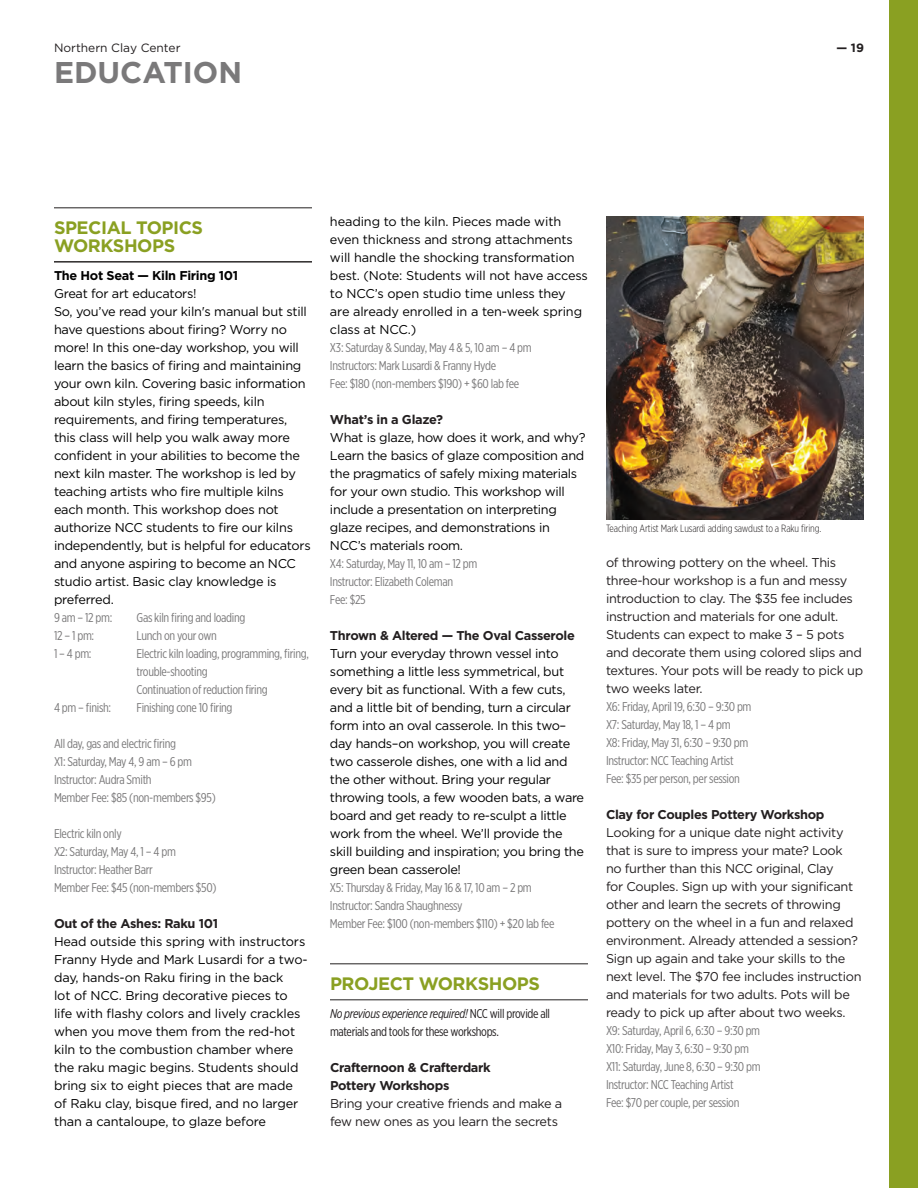
<style>
.page{position:relative;width:918px;height:1188px;background:#fff}
.page>*{position:absolute;margin:0;border:0;box-sizing:border-box;transform-origin:0 0}
.t1{font:700 30px "Gotham";color:#7a797a}
.t2{font:700 18px/18px "Gotham";letter-spacing:-.025em;color:#8aa022}
.body{font:12.75px/18px "Gotham";letter-spacing:-.02em;color:#000}
.body-2{font:12.75px/18px "Gotham X Narrow";letter-spacing:-.025em;color:#7a797a}
.Class_Details{font:12.75px/18px "Gotham";letter-spacing:-.025em;color:#231f20}
.Class_Details-2{font:12.75px "Gotham X Narrow";letter-spacing:-.025em;color:#7a797a}
.body-3{font:700 12.75px "Gotham";letter-spacing:-.025em;color:#231f20}
.t3{font:12.75px/18px "Gotham X Narrow";letter-spacing:-.025em;color:#231f20}
.Class_Title{font:700 12.75px "Gotham";letter-spacing:-.025em;color:#231f20}
.body-4{font:700 12.75px "Gotham";letter-spacing:-.025em;color:#000}
.t4{font:12px "Gotham";color:#231f20}
.t5{font:700 12px "Gotham";color:#231f20}
.photo_caption{font:300 10.5px "Gotham X Narrow";letter-spacing:-.01em;color:#231f20}
.s1{font-family:"Gotham X Narrow"}
.s2{font-style:italic}
</style>
<div class="page">
<hr style="left:54px;top:207px;width:258px;height:1px;background:#231f20">
<hr style="left:54px;top:261px;width:258px;height:1px;background:#231f20">
<hr style="left:330px;top:963px;width:258px;height:1px;background:#231f20">
<hr style="left:330px;top:999px;width:258px;height:1px;background:#231f20">
<div style="left:889px;top:0;width:29px;height:1188px;background:#8aa022"></div>
<img style="left:606px;top:216px;width:258px;height:304px">
<p class="t4" style="left:54px;top:41px;width:128px">Northern Clay Center</p>
<p class="t5" style="left:837px;top:41px;width:29px">— 19</p>
<p class="t1" style="left:54px;top:55px;width:190px">EDUCATION</p>
<p class="t2" style="left:54px;top:218px;width:151px">SPECIAL TOPICS<br>WORKSHOPS</p>
<p class="body-4" style="left:54px;top:268px;width:186px">The Hot Seat — Kiln Firing 101</p>
<p class="body" style="left:54px;top:285px;width:144px">Great for art educators!</p>
<p class="body" style="left:54px;top:303px;width:258px">So, you’ve read your kiln's manual but still have questions about firing? Worry no more! In this one-day workshop, you will learn the basics of firing and maintaining your own kiln. Covering basic information about kiln styles, firing speeds, kiln requirements, and firing temperatures, this class will help you walk away more confident in your abilities to become the next kiln master. The workshop is led by teaching artists who fire multiple kilns each month. This workshop does not authorize NCC students to fire our kilns independently, but is helpful for educators and anyone aspiring to become an NCC studio artist. Basic clay knowledge is preferred.</p>
<p class="body-2" style="left:54px;top:609px;width:60px">9 am – 12 pm:</p>
<p class="body-2" style="left:136px;top:609px;width:110px">Gas kiln firing and loading</p>
<p class="body-2" style="left:54px;top:627px;width:42px">12 – 1 pm:</p>
<p class="body-2" style="left:136px;top:627px;width:82px">Lunch on your own</p>
<p class="body-2" style="left:54px;top:645px;width:39px">1 – 4 pm:</p>
<p class="body-2" style="left:136px;top:645px;width:174px">Electric kiln loading, programming, firing, trouble-shooting</p>
<p class="body-2" style="left:137px;top:681px;width:133px">Continuation of reduction firing</p>
<p class="body-2" style="left:54px;top:699px;width:59px">4 pm – finish:</p>
<p class="body-2" style="left:137px;top:699px;width:98px">Finishing cone 10 firing</p>
<p class="body-2" style="left:54px;top:735px;width:124px">All day, gas and electric firing</p>
<p class="body-2" style="left:54px;top:753px;width:140px">X1: Saturday, May 4, 9 am – 6 pm</p>
<p class="body-2" style="left:54px;top:771px;width:99px">Instructor: Audra Smith</p>
<p class="body-2" style="left:54px;top:789px;width:163px">Member Fee: $85 (non-members $95)</p>
<p class="body-2" style="left:54px;top:825px;width:69px">Electric kiln only</p>
<p class="body-2" style="left:54px;top:843px;width:123px">X2: Saturday, May 4, 1 – 4 pm</p>
<p class="body-2" style="left:54px;top:861px;width:100px">Instructor: Heather Barr</p>
<p class="body-2" style="left:54px;top:879px;width:164px">Member Fee: $45 (non-members $50)</p>
<p class="body-3" style="left:54px;top:916px;width:166px">Out of the Ashes: Raku 101</p>
<p class="body" style="left:54px;top:933px;width:255px">Head outside this spring with instructors Franny Hyde and Mark Lusardi for a two&shy;day, hands-on Raku firing in the back<br>lot of NCC. Bring decorative pieces to life with flashy colors and lively crackles when you move them from the red-hot kiln to the combustion chamber where the raku magic begins. Students should bring six to eight pieces that are made of Raku clay, bisque fired, and no larger than a cantaloupe, to glaze before</p>
<p class="body" style="left:330px;top:213px;width:259px">heading to the kiln. Pieces made with even thickness and strong attachments will handle the shocking transformation best. (Note: Students will not have access to NCC’s open studio time unless they are already enrolled in a ten-week spring class at NCC.)</p>
<p class="body-2" style="left:330px;top:339px;width:203px">X3: Saturday &amp; Sunday, May 4 &amp; 5, 10 am – 4 pm</p>
<p class="body-2" style="left:330px;top:357px;width:168px">Instructors: Mark Lusardi &amp; Franny Hyde</p>
<p class="body-2" style="left:330px;top:375px;width:191px">Fee: $180 (non-members $190) + $60 lab fee</p>
<p class="body-3" style="left:330px;top:412px;width:115px">What’s in a Glaze?</p>
<p class="body" style="left:330px;top:429px;width:257px">What is glaze, how does it work, and why?<br>Learn the basics of glaze composition and the pragmatics of safely mixing materials for your own studio. This workshop will include a presentation on interpreting glaze recipes, and demonstrations in NCC’s materials room<span class="s1">.</span></p>
<p class="body-2" style="left:330px;top:555px;width:149px">X4: Saturday, May 11, 10 am – 12 pm</p>
<p class="body-2" style="left:330px;top:573px;width:125px">Instructor: Elizabeth Coleman</p>
<p class="body-2" style="left:330px;top:591px;width:37px">Fee: $25</p>
<p class="body-3" style="left:330px;top:628px;width:246px">Thrown &amp; Altered — The Oval Casserole</p>
<p class="body" style="left:330px;top:645px;width:256px">Turn your everyday thrown vessel into something a little less symmetrical, but every bit as functional. With a few cuts, and a little bit of bending, turn a circular form into an oval casserole. In this two– day hands–on workshop, you will create two casserole dishes, one with a lid and the other without. Bring your regular throwing tools, a few wooden bats, a ware board and get ready to re-sculpt a little work from the wheel. We’ll provide the skill building and inspiration; you bring the green bean casserole!</p>
<p class="body-2" style="left:330px;top:879px;width:203px">X5: Thursday &amp; Friday, May 16 &amp; 17, 10 am – 2 pm</p>
<p class="body-2" style="left:330px;top:897px;width:134px">Instructor: Sandra Shaughnessy</p>
<p class="body-2" style="left:330px;top:915px;width:226px">Member Fee: $100 (non-members $110) + $20 lab fee</p>
<p class="t2" style="left:330px;top:974px;width:211px">PROJECT WORKSHOPS</p>
<p class="t3" style="left:330px;top:1005px;width:222px"><span class="s2">No previous experience required!</span> NCC will provide all materials and tools for these workshops.</p>
<p class="Class_Title" style="left:330px;top:1060px;width:162px">Crafternoon &amp; Crafterdark</p>
<p class="Class_Title" style="left:330px;top:1078px;width:121px">Pottery Workshops</p>
<p class="Class_Details" style="left:330px;top:1095px;width:234px">Bring your creative friends and make a few new ones as you learn the secrets</p>
<p class="photo_caption" style="left:606px;top:522px;width:217px">Teaching Artist Mark Lusardi adding sawdust to a Raku firing.</p>
<p class="Class_Details" style="left:606px;top:554px;width:259px">of throwing pottery on the wheel. This three-hour workshop is a fun and messy introduction to clay. The $35 fee includes instruction and materials for one adult.<br>Students can expect to make 3 – 5 pots and decorate them using colored slips and textures. Your pots will be ready to pick up two weeks later.</p>
<p class="Class_Details-2" style="left:606px;top:699px;width:147px">X6: Friday, April 19, 6:30 – 9:30 pm</p>
<p class="Class_Details-2" style="left:606px;top:717px;width:126px">X7: Saturday, May 18, 1 – 4 pm</p>
<p class="Class_Details-2" style="left:606px;top:735px;width:144px">X8: Friday, May 31, 6:30 – 9:30 pm</p>
<p class="Class_Details-2" style="left:606px;top:753px;width:129px">Instructor: NCC Teaching Artist</p>
<p class="Class_Details-2" style="left:606px;top:771px;width:135px">Fee: $35 per person, per session</p>
<p class="body-3" style="left:606px;top:808px;width:220px">Clay for Couples Pottery Workshop</p>
<p class="Class_Details" style="left:606px;top:824px;width:257px">Looking for a unique date night activity that is sure to impress your mate? Look no further than this NCC original, Clay<br>for Couples. Sign up with your significant other and learn the secrets of throwing pottery on the wheel in a fun and relaxed environment. Already attended a session?<br>Sign up again and take your skills to the next level. The $70 fee includes instruction and materials for two adults. Pots will be ready to pick up after about two weeks.</p>
<p class="body-2" style="left:606px;top:1022px;width:156px">X9: Saturday, April 6, 6:30 – 9:30 pm</p>
<p class="body-2" style="left:606px;top:1040px;width:145px">X10: Friday, May 3, 6:30 – 9:30 pm</p>
<p class="body-2" style="left:606px;top:1058px;width:156px">X11: Saturday, June 8, 6:30 – 9:30 pm</p>
<p class="body-2" style="left:606px;top:1076px;width:129px">Instructor: NCC Teaching Artist</p>
<p class="body-2" style="left:606px;top:1094px;width:135px">Fee: $70 per couple, per session</p>
</div>
